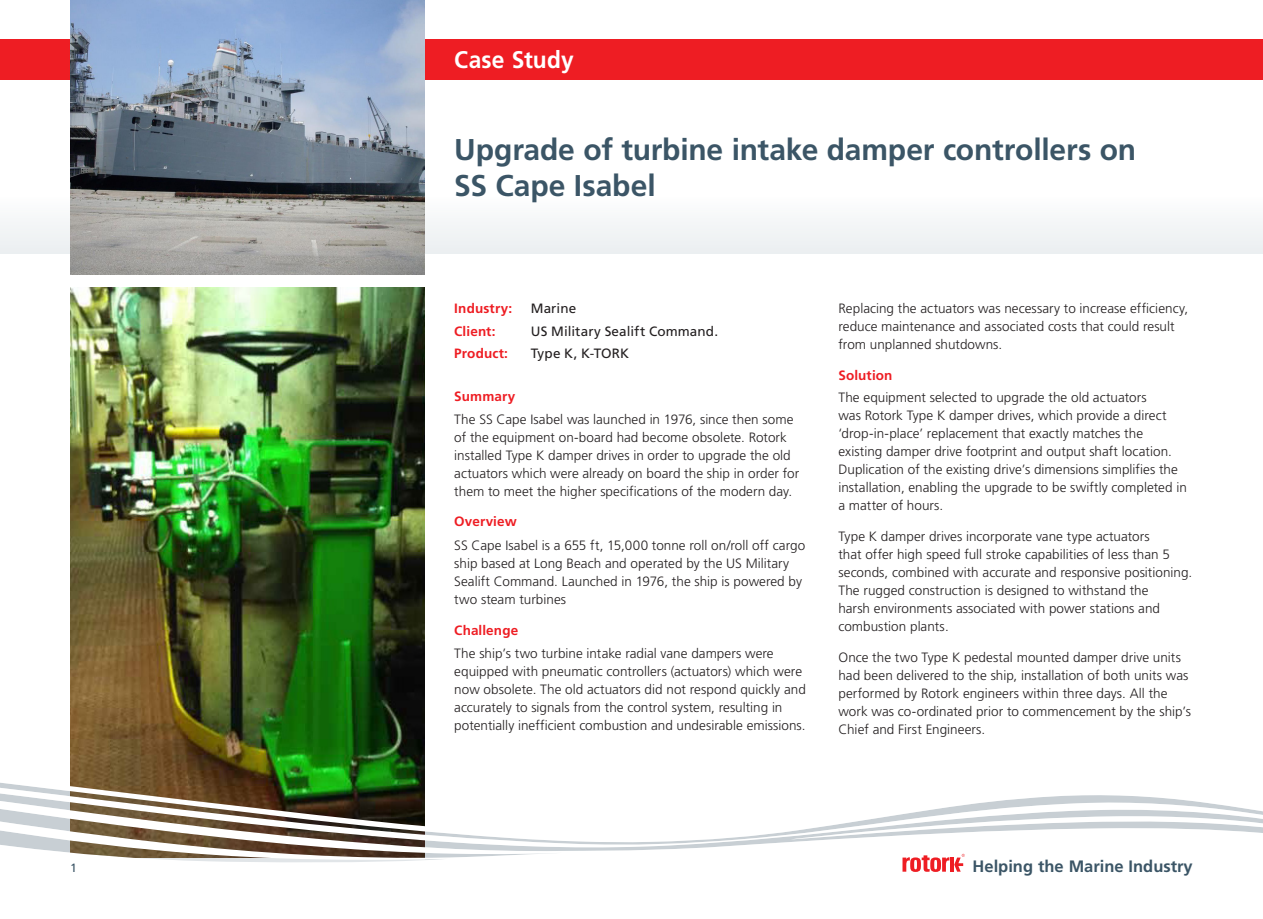
<style>
.page{position:relative;width:1263px;height:919px;background:#fff}
.page>*{position:absolute;margin:0;border:0;box-sizing:border-box;transform-origin:0 0}
.Main_Title{font:700 30px/36px "Frutiger LT Std";letter-spacing:-.005em;color:#3b5566}
.Page_Head{font:700 24px "Frutiger LT Std";letter-spacing:.005em;color:#fff;scale:.95 1}
.t1{font:700 16.5px "Frutiger LT Std";color:#3b5566}
.Body_Text{font:300 13.5px/18px "Frutiger LT Std";letter-spacing:.005em;color:#231f20}
.Body_Titles{font:13.5px "Frutiger LT Pro";letter-spacing:.005em;color:#231f20}
.Body_Titles-2{font:700 13.5px "Frutiger LT Std";letter-spacing:.01em;color:#ee1d23}
.Body_Text-2{font:700 13.5px "Frutiger LT Std";letter-spacing:.01em;color:#ee1d23}
.t2{font:12px "Frutiger LT Std";color:#3b5566}
</style>
<div class="page">
<div style="left:0;top:39px;width:1263px;height:41px;background:#ee1d23"></div>
<div style="left:0;top:195px;width:1263px;height:58px;background:#f4f6f7"></div>
<img style="left:70px;top:0;width:354px;height:274px">
<img style="left:70px;top:288px;width:354px;height:484px">
<svg style="left:0;top:772px;width:1263px;height:100px"></svg>
<svg style="left:881px;top:853px;width:84px;height:18px"></svg>
<p class="Page_Head" style="left:454px;top:45px;width:127px">Case Study</p>
<p class="Main_Title" style="left:454px;top:131px;width:683px">Upgrade of turbine intake damper controllers on<br>SS Cape Isabel</p>
<p class="Body_Titles-2" style="left:454px;top:300px;width:59px">Industry:</p>
<p class="Body_Titles" style="left:531px;top:300px;width:47px">Marine</p>
<p class="Body_Titles-2" style="left:454px;top:323px;width:43px">Client:</p>
<p class="Body_Titles" style="left:531px;top:323px;width:189px">US Military Sealift Command.</p>
<p class="Body_Titles-2" style="left:454px;top:345px;width:55px">Product:</p>
<p class="Body_Titles" style="left:531px;top:345px;width:100px">Type K, K-TORK</p>
<p class="Body_Titles-2" style="left:454px;top:388px;width:63px">Summary</p>
<p class="Body_Text" style="left:454px;top:410px;width:346px">The SS Cape Isabel was launched in 1976, since then some of the equipment on-board had become obsolete. Rotork installed Type K damper drives in order to upgrade the old actuators which were already on board the ship in order for them to meet the higher specifications of the modern day.</p>
<p class="Body_Text-2" style="left:454px;top:513px;width:64px">Overview</p>
<p class="Body_Text" style="left:454px;top:536px;width:352px">SS Cape Isabel is a 655 ft, 15,000 tonne roll on/roll off cargo ship based at Long Beach and operated by the US Military Sealift Command. Launched in 1976, the ship is powered by two steam turbines</p>
<p class="Body_Text-2" style="left:454px;top:621px;width:65px">Challenge</p>
<p class="Body_Text" style="left:454px;top:644px;width:353px">The ship’s two turbine intake radial vane dampers were equipped with pneumatic controllers (actuators) which were now obsolete. The old actuators did not respond quickly and accurately to signals from the control system, resulting in potentially inefficient combustion and undesirable emissions.</p>
<p class="Body_Text" style="left:838px;top:300px;width:351px">Replacing the actuators was necessary to increase efficiency, reduce maintenance and associated costs that could result from unplanned shutdowns.</p>
<p class="Body_Titles-2" style="left:838px;top:367px;width:56px">Solution</p>
<p class="Body_Text" style="left:838px;top:389px;width:350px">The equipment selected to upgrade the old actuators<br>was Rotork Type K damper drives, which provide a direct ‘drop-in-place’ replacement that exactly matches the existing damper drive footprint and output shaft location.<br>Duplication of the existing drive’s dimensions simplifies the installation, enabling the upgrade to be swiftly completed in a matter of hours.</p>
<p class="Body_Text" style="left:838px;top:527px;width:355px">Type K damper drives incorporate vane type actuators<br>that offer high speed full stroke capabilities of less than 5 seconds, combined with accurate and responsive positioning.<br>The rugged construction is designed to withstand the<br>harsh environments associated with power stations and combustion plants.</p>
<p class="Body_Text" style="left:838px;top:648px;width:354px">Once the two Type K pedestal mounted damper drive units had been delivered to the ship, installation of both units was performed by Rotork engineers within three days. All the work was co-ordinated prior to commencement by the ship’s Chief and First Engineers.</p>
<p class="t2" style="left:70px;top:860px;width:8px">1</p>
<p class="t1" style="left:973px;top:856px;width:222px">Helping the Marine Industry</p>
<p class="t1" style="left:951px;top:856px;width:174px">Helping the XXXXXXX</p>
</div>
